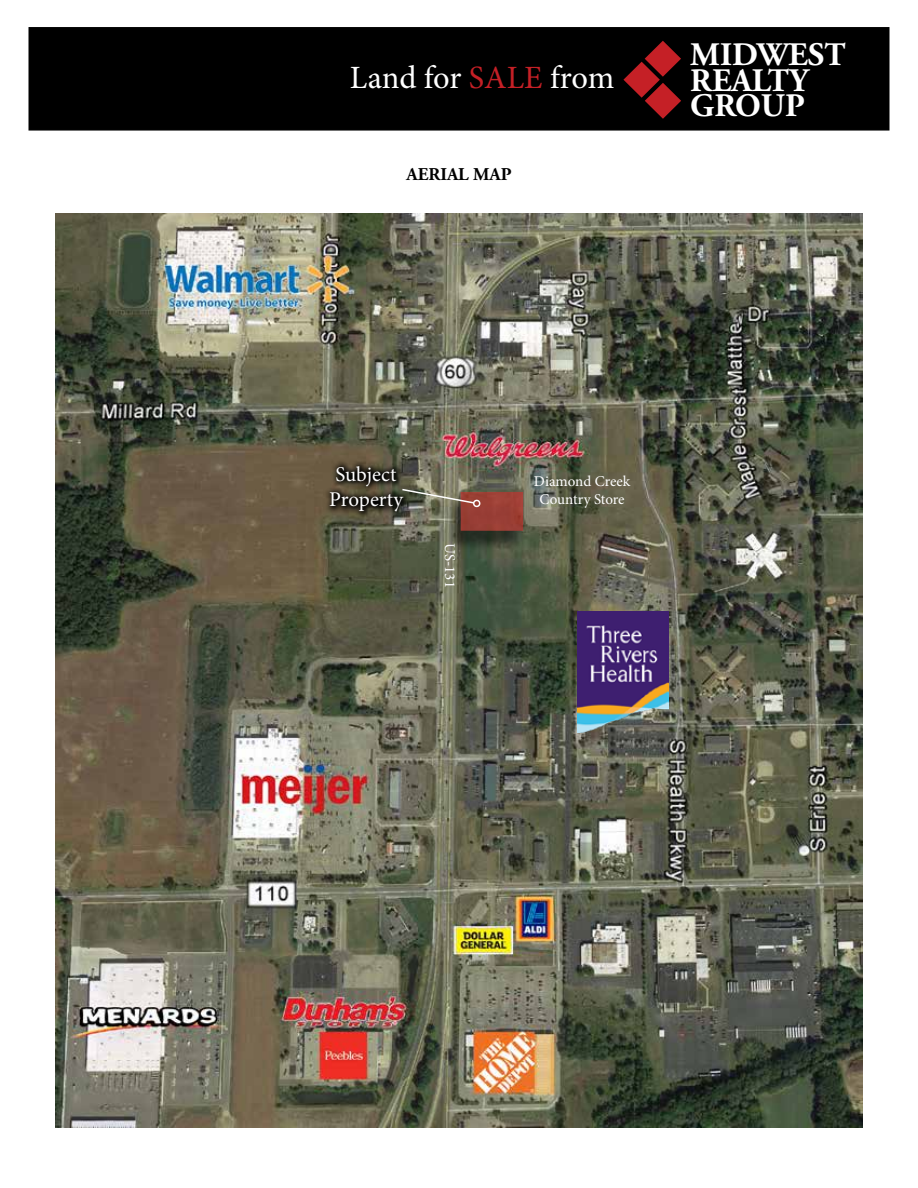
<style>
.page{position:relative;width:918px;height:1188px;background:#fff}
.page>*{position:absolute;margin:0;border:0;box-sizing:border-box;transform-origin:0 0}
.t1{font:700 32.85px/25.7px "Adobe Garamond Pro";color:#fff}
.t2{font:32.55px "Minion Pro";color:#fff}
.t3{font:21px/25.2px "Minion Pro";color:#fff;text-align:center}
.t4{font:700 18px "Adobe Garamond Pro";color:#000}
.t5{font:15px/18px "Minion Pro";color:#fff;text-align:center}
.s1{color:#c52026}
</style>
<div class="page">
<div style="left:28px;top:27px;width:862px;height:104px;background:#000;border:2px solid #000"></div>
<svg style="left:623px;top:41px;width:58px;height:78px"></svg>
<img style="left:55px;top:214px;width:808px;height:914px">
<svg style="left:324px;top:459px;width:87px;height:60px;background:#403a2b"></svg>
<svg style="left:445px;top:496px;width:79px;height:55px;background:#484e3d"></svg>
<div style="left:461px;top:492px;width:62px;height:39px;background:#993e35"></div>
<svg style="left:401px;top:488px;width:80px;height:21px"></svg>
<img style="left:578px;top:611px;width:91px;height:121px">
<h2 class="t2" style="left:350px;top:56px;width:266px">Land for <span class="s1">SALE</span> from</h2>
<p class="t4" style="left:406px;top:164px;width:107px">AERIAL MAP</p>
<h1 class="t1" style="left:690px;top:42px;width:157px">MIDWEST<br>REALTY<br>GROUP</h1>
<h3 class="t3" style="left:329px;top:461px;width:76px">Subject<br>Property</h3>
<p class="t5" style="left:534px;top:472px;width:98px">Diamond Creek<br>Country Store</p>
<p class="t5" style="left:459px;top:543px;width:47px;rotate:90deg">US-131</p>
</div>
